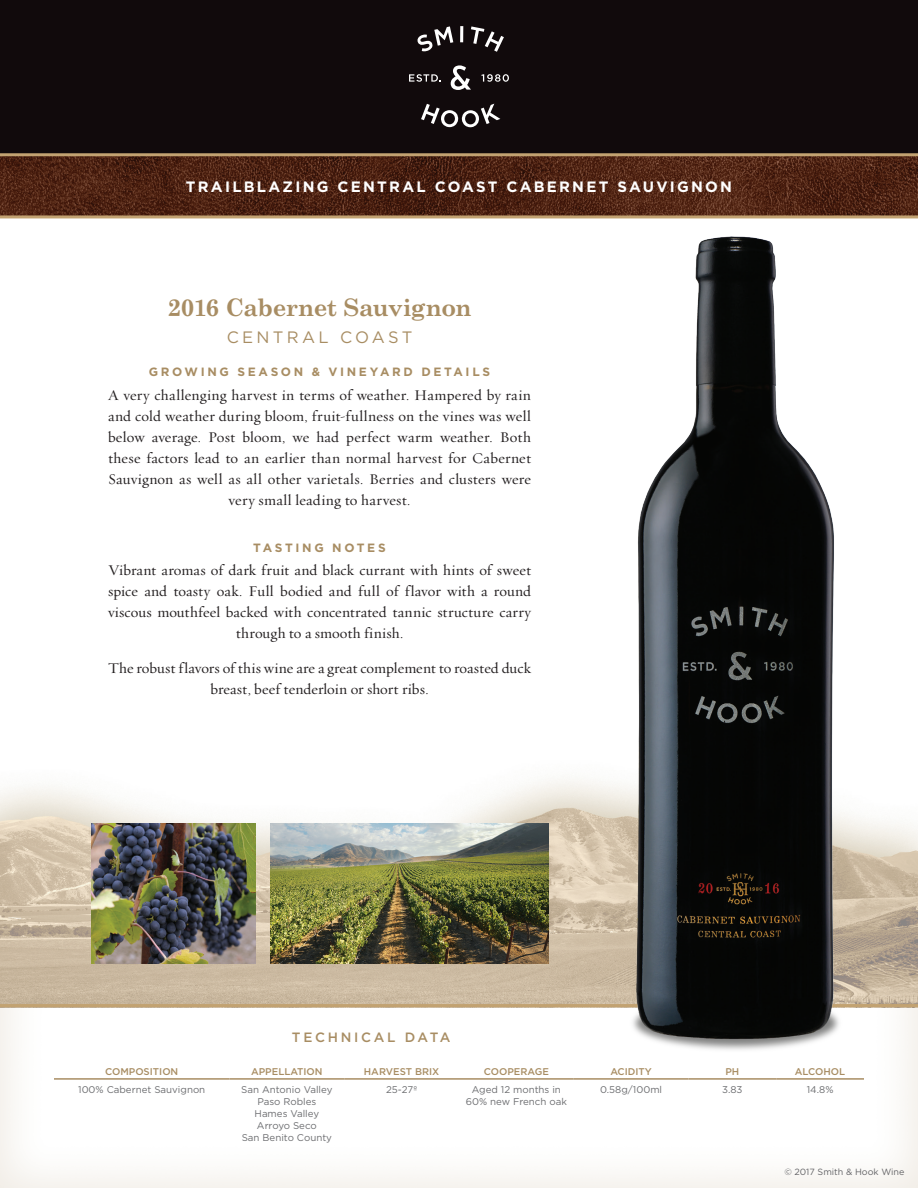
<style>
.page{position:relative;width:918px;height:1188px;background:#fff}
.page>*{position:absolute;margin:0;border:0;box-sizing:border-box;transform-origin:0 0}
.t1{font:700 24px "Century Schoolbook Std";letter-spacing:-.03em;color:#a88d63}
.t2{font:16.5px "Gotham";letter-spacing:.2em;color:#a88d63}
.t3{font:15px/21px "Requiem Text HTF Roman";letter-spacing:.01em;color:#231f20;text-align:center}
.t4{font:700 15px "Gotham";letter-spacing:.15em;color:#fff}
.t5{font:500 13.5px "Gotham";letter-spacing:.2em;color:#a88d63}
.t6{font:700 12px "Gotham";letter-spacing:.225em;color:#a88d63}
.t7{font:9.75px/12px "Gotham";color:#6c6d70;text-align:center}
.t8{font:500 9.75px "Gotham";color:#a88d63}
.t9{font:9px "Gotham";color:#636366}
</style>
<div class="page">
<div style="left:0;top:893px;width:918px;height:295px;background:#a18353;opacity:.15"></div>
<img style="left:0;top:779px;width:918px;height:225px">
<div style="left:0;top:0;width:918px;height:160px;background:#110a0c"></div>
<img style="left:0;top:156px;width:918px;height:59px">
<hr style="left:0;top:153px;width:918px;height:3px;background:#c2a271">
<hr style="left:0;top:215px;width:918px;height:3px;background:#c2a271">
<hr style="left:0;top:1004px;width:918px;height:3px;background:#c2a271">
<hr style="left:54px;top:1078px;width:176px;height:2px;background:#a88d63">
<hr style="left:230px;top:1078px;width:114px;height:2px;background:#a88d63">
<hr style="left:344px;top:1078px;width:115px;height:2px;background:#a88d63">
<hr style="left:459px;top:1078px;width:115px;height:2px;background:#a88d63">
<hr style="left:574px;top:1078px;width:114px;height:2px;background:#a88d63">
<hr style="left:688px;top:1078px;width:88px;height:2px;background:#a88d63">
<hr style="left:776px;top:1078px;width:88px;height:2px;background:#a88d63">
<svg style="left:417px;top:26px;width:36px;height:25px"></svg>
<hr style="left:460px;top:26px;width:3px;height:16px;background:#fff">
<svg style="left:471px;top:26px;width:33px;height:26px"></svg>
<svg style="left:421px;top:104px;width:79px;height:23px"></svg>
<svg style="left:451px;top:65px;width:20px;height:25px"></svg>
<svg style="left:481px;top:74px;width:28px;height:8px"></svg>
<svg style="left:409px;top:74px;width:31px;height:8px"></svg>
<img style="left:92px;top:824px;width:164px;height:140px">
<img style="left:270px;top:824px;width:279px;height:140px">
<img style="left:607px;top:236px;width:256px;height:826px">
<p class="t4" style="left:186px;top:178px;width:548px">TRAILBLAZING CENTRAL COAST CABERNET SAUVIGNON</p>
<h1 class="t1" style="left:167px;top:292px;width:306px">2016 Cabernet Sauvignon</h1>
<p class="t2" style="left:227px;top:328px;width:187px">CENTRAL COAST</p>
<p class="t6" style="left:149px;top:365px;width:343px">GROWING SEASON &amp; VINEYARD DETAILS</p>
<p class="t3" style="left:108px;top:385px;width:425px">A very challenging harvest in terms of weather. Hampered by rain and cold weather during bloom, fruit-fullness on the vines was well below average. Post bloom, we had perfect warm weather. Both these factors lead to an earlier than normal harvest for Cabernet Sauvignon as well as all other varietals. Berries and clusters were very small leading to harvest.</p>
<p class="t6" style="left:253px;top:540px;width:134px">TASTING NOTES</p>
<p class="t3" style="left:108px;top:560px;width:425px">Vibrant aromas of dark fruit and black currant with hints of sweet spice and toasty oak. Full bodied and full of flavor with a round viscous mouthfeel backed with concentrated tannic structure carry through to a smooth finish.</p>
<p class="t3" style="left:108px;top:658px;width:424px">The robust flavors of this wine are a great complement to roasted duck breast, beef tenderloin or short ribs.</p>
<p class="t5" style="left:292px;top:1030px;width:160px">TECHNICAL DATA</p>
<p class="t8" style="left:105px;top:1066px;width:75px">COMPOSITION</p>
<p class="t8" style="left:251px;top:1066px;width:73px">APPELLATION</p>
<p class="t8" style="left:364px;top:1066px;width:77px">HARVEST BRIX</p>
<p class="t8" style="left:484px;top:1066px;width:67px">COOPERAGE</p>
<p class="t8" style="left:610px;top:1066px;width:43px">ACIDITY</p>
<p class="t8" style="left:725px;top:1066px;width:15px">PH</p>
<p class="t8" style="left:795px;top:1066px;width:52px">ALCOHOL</p>
<p class="t7" style="left:78px;top:1083px;width:129px">100% Cabernet Sauvignon</p>
<p class="t7" style="left:241px;top:1083px;width:93px">San Antonio Valley<br>Paso Robles<br>Hames Valley<br>Arroyo Seco<br>San Benito County</p>
<p class="t7" style="left:386px;top:1083px;width:33px">25-27º</p>
<p class="t7" style="left:466px;top:1083px;width:103px">Aged 12 months in<br>60% new French oak</p>
<p class="t7" style="left:600px;top:1083px;width:64px">0.58g/100ml</p>
<p class="t7" style="left:722px;top:1083px;width:22px">3.83</p>
<p class="t7" style="left:807px;top:1083px;width:28px">14.8%</p>
<p class="t9" style="left:784px;top:1166px;width:122px">© 2017 Smith &amp; Hook Wine</p>
</div>
